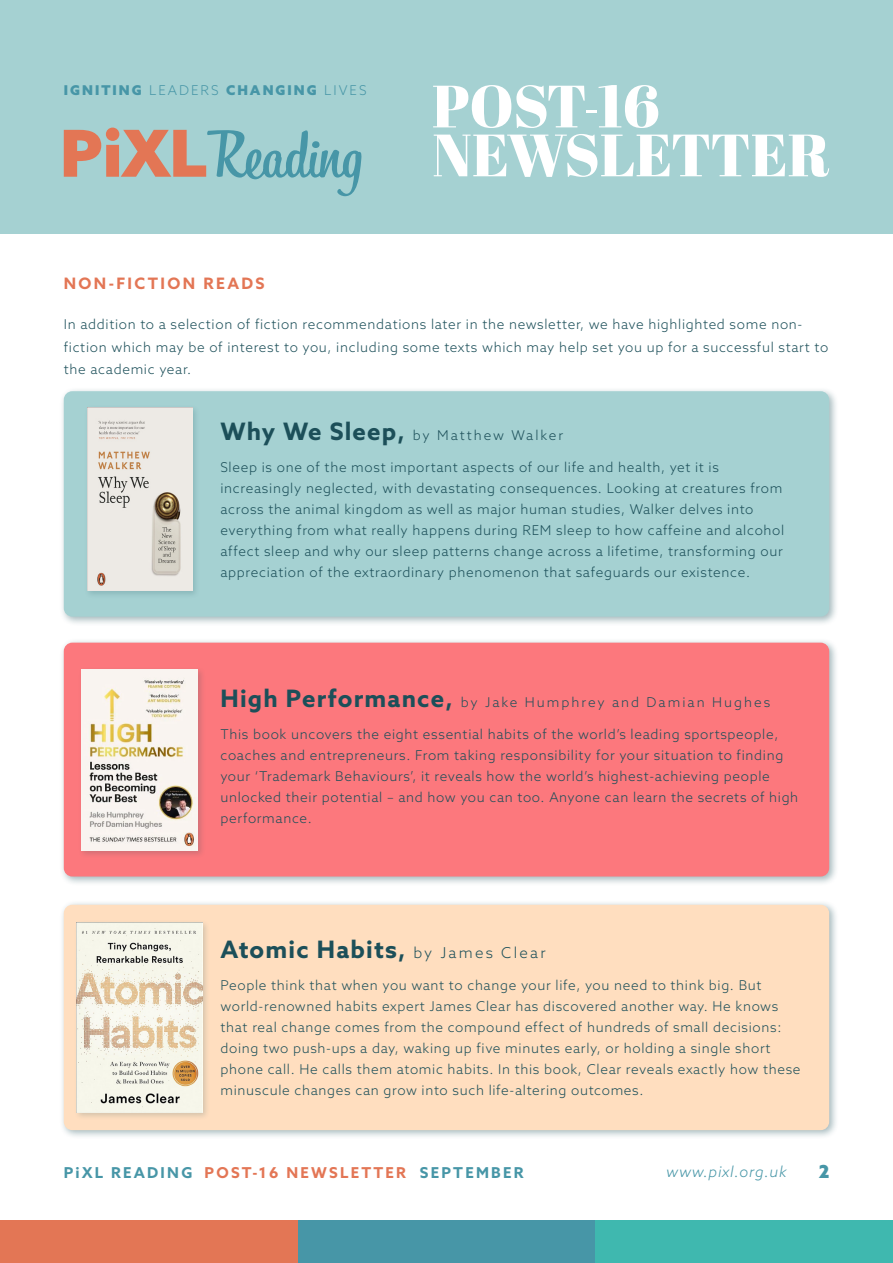
<style>
.page{position:relative;width:893px;height:1263px;background:#fff}
.page>*{position:absolute;margin:0;border:0;box-sizing:border-box;transform-origin:0 0}
.t1{font:700 24px "Azo Sans";letter-spacing:.05em;color:#1c4f59}
.t2{font:900 18px "Azo Sans";color:#4796a7}
.t3{font:700 15.75px "Azo Sans";letter-spacing:.15em;color:#e37655}
.t4{font:700 15px "Azo Sans";letter-spacing:.15em;color:#4796a7}
.t5{font:italic 300 15px "Azo Sans";letter-spacing:.05em;color:#4796a7}
.t6{font:300 13.5px/21px "Azo Sans";letter-spacing:.05em;color:#1c4f59}
.t7{font:300 13.5px "Azo Sans";letter-spacing:.15em;color:#1c4f59}
.t8{font:900 13.5px "Azo Sans";letter-spacing:.15em;color:#4796a7}
.s1{font-weight:300}
.s2{font-weight:700;font-size:24px}
.s3{font-weight:300;font-size:15px}
.s4{color:#e37655}
</style>
<div class="page">
<div style="left:0;top:0;width:893px;height:234px;background:#a5d1d2"></div>
<svg style="left:64px;top:128px;width:298px;height:68px"></svg>
<svg style="left:434px;top:134px;width:395px;height:43px"></svg>
<svg style="left:433px;top:85px;width:225px;height:43px"></svg>
<div style="left:59px;top:638px;width:780px;height:248px;background:#1c4f59;opacity:.4"></div>
<div style="left:64px;top:643px;width:765px;height:233px;background:#fc787d;border-radius:9px"></div>
<div style="left:59px;top:900px;width:780px;height:239px;background:#1c4f59;opacity:.4"></div>
<div style="left:64px;top:905px;width:765px;height:225px;background:#ffdebf;border-radius:9px"></div>
<div style="left:59px;top:387px;width:780px;height:239px;background:#1c4f59;opacity:.4"></div>
<div style="left:64px;top:391px;width:765px;height:226px;background:#a5d1d2;border-radius:9px"></div>
<div style="left:595px;top:1220px;width:298px;height:43px;background:#3fb8af"></div>
<div style="left:298px;top:1220px;width:297px;height:43px;background:#4796a7"></div>
<div style="left:0;top:1220px;width:298px;height:43px;background:#e37655"></div>
<div style="left:84px;top:405px;width:116px;height:194px;background:#1c4f59;opacity:.2"></div>
<img style="left:87px;top:408px;width:105px;height:183px">
<div style="left:78px;top:666px;width:128px;height:193px;background:#1c4f59;opacity:.2"></div>
<img style="left:81px;top:669px;width:117px;height:182px">
<div style="left:74px;top:920px;width:137px;height:200px;background:#1c4f59;opacity:.2"></div>
<img style="left:77px;top:923px;width:125px;height:189px">
<p class="t8" style="left:64px;top:82px;width:304px">IGNITING <span class="s1">LEADERS</span> CHANGING <span class="s1">LIVES</span></p>
<p class="t3" style="left:64px;top:272px;width:202px">NON-FICTION READS</p>
<p class="t6" style="left:64px;top:313px;width:766px;line-height:22.5px">In addition to a selection of fiction recommendations later in the newsletter, we have highlighted some non&shy;fiction which may be of interest to you, including some texts which may help set you up for a successful start to the academic year.</p>
<p class="t7" style="left:220px;top:426px;width:344px"><span class="s2">Why We Sleep,</span> by Matthew Walker</p>
<p class="t6" style="left:220px;top:457px;width:565px">Sleep is one of the most important aspects of our life and health, yet it is increasingly neglected, with devastating consequences. Looking at creatures from across the animal kingdom as well as major human studies, Walker delves into everything from what really happens during REM sleep to how caffeine and alcohol affect sleep and why our sleep patterns change across a lifetime, transforming our appreciation of the extraordinary phenomenon that safeguards our existence.</p>
<p class="t7" style="left:220px;top:693px;width:551px"><span class="s2">High Performance,</span> by Jake Humphrey and Damian Hughes</p>
<p class="t6" style="left:220px;top:723px;width:579px">This book uncovers the eight essential habits of the world’s leading sportspeople, coaches and entrepreneurs. From taking responsibility for your situation to finding your ‘Trademark Behaviours’, it reveals how the world’s highest-achieving people unlocked their potential – and how you can too. Anyone can learn the secrets of high performance.</p>
<h1 class="t1" style="left:220px;top:934px;width:327px">Atomic Habits, <span class="s3">by James Clear</span></h1>
<p class="t6" style="left:220px;top:975px;width:582px">People think that when you want to change your life, you need to think big. But world-renowned habits expert James Clear has discovered another way. He knows that real change comes from the compound effect of hundreds of small decisions: doing two push-ups a day, waking up five minutes early, or holding a single short phone call. He calls them atomic habits. In this book, Clear reveals exactly how these minuscule changes can grow into such life-altering outcomes.</p>
<p class="t4" style="left:64px;top:1162px;width:461px">PiXL READING <span class="s4">POST-16 NEWSLETTER</span> SEPTEMBER</p>
<p class="t5" style="left:666px;top:1161px;width:122px">www.pixl.org.uk</p>
<h2 class="t2" style="left:819px;top:1159px;width:12px">2</h2>
</div>
